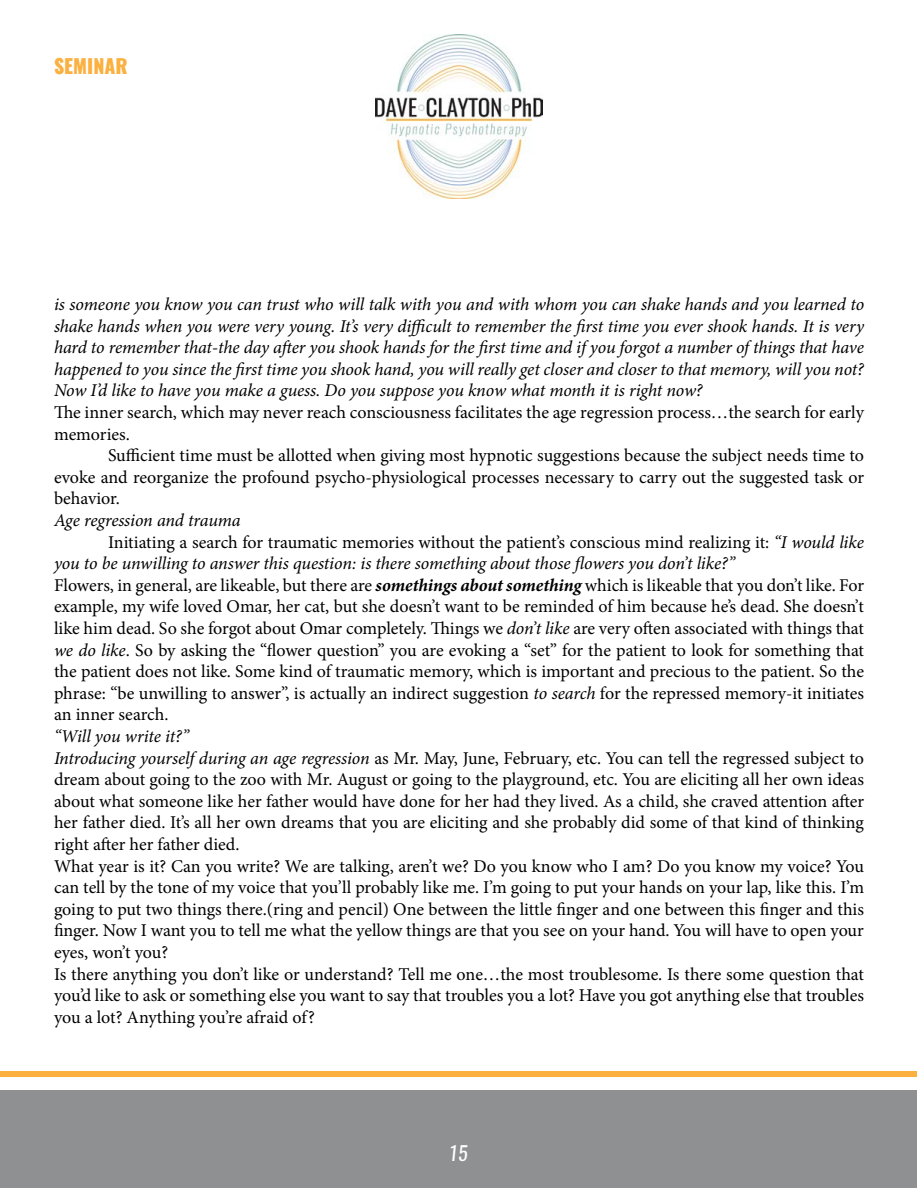
<style>
.page{position:relative;width:918px;height:1188px;background:#fff}
.page>*{position:absolute;margin:0;border:0;box-sizing:border-box;transform-origin:0 0}
.t1{font:800 19.5px "Oswald";color:#fbb040}
.t2{font:19.5px "Oswald";color:#fff}
.t3{font:18px/21.6px "Minion Pro";letter-spacing:-.005em;color:#000}
.t4{font:italic 18px/21.6px "Minion Pro";letter-spacing:-.01em;color:#000;text-align:justify}
.s1{font-style:italic}
.s2{font-weight:700;font-style:italic}
</style>
<div class="page">
<div style="left:0;top:1090px;width:916px;height:98px;background:#8e9092"></div>
<div style="left:1px;top:1071px;width:916px;height:6px;background:#fbb040"></div>
<img style="left:376px;top:34px;width:166px;height:164px">
<p class="t1" style="left:54px;top:52px;width:75px">SEMINAR</p>
<p class="t4" style="left:54px;top:294px;width:812px">is someone you know you can trust who will talk with you and with whom you can shake hands and you learned to shake hands when you were very young. It’s very difficult to remember the first time you ever shook hands. It is very hard to remember that-the day after you shook hands for the first time and if you forgot a number of things that have happened to you since the first time you shook hand, you will really get closer and closer to that memory, will you not?<br>Now I’d like to have you make a guess. Do you suppose you know what month it is right now?</p>
<p class="t3" style="left:54px;top:402px;width:811px">The inner search, which may never reach consciousness facilitates the age regression process…the search for early memories.</p>
<p class="t3" style="left:54px;top:445px;width:812px;text-align:justify;text-indent:54px">Sufficient time must be allotted when giving most hypnotic suggestions because the subject needs time to evoke and reorganize the profound psycho-physiological processes necessary to carry out the suggested task or behavior.</p>
<p class="t4" style="left:54px;top:510px;width:188px">Age regression and trauma</p>
<p class="t3" style="left:108px;top:531px;width:757px">Initiating a search for traumatic memories without the patient’s conscious mind realizing it: <span class="s1">“I would like</span></p>
<p class="t4" style="left:54px;top:553px;width:682px">you to be unwilling to answer this question: is there something about those flowers you don’t like?”</p>
<p class="t3" style="left:54px;top:574px;width:812px">Flowers, in general, are likeable, but there are <span class="s2">somethings about something</span> which is likeable that you don’t like. For</p>
<p class="t3" style="left:54px;top:596px;width:811px">example, my wife loved Omar, her cat, but she doesn’t want to be reminded of him because he’s dead. She doesn’t</p>
<p class="t3" style="left:54px;top:618px;width:811px">like him dead. So she forgot about Omar completely. Things we <span class="s1">don’t like</span> are very often associated with things that</p>
<p class="t3" style="left:54px;top:639px;width:812px"><span class="s1">we do like</span>. So by asking the “flower question” you are evoking a “set” for the patient to look for something that</p>
<p class="t3" style="left:54px;top:661px;width:812px">the patient does not like. Some kind of traumatic memory, which is important and precious to the patient. So the</p>
<p class="t3" style="left:54px;top:682px;width:811px">phrase: “be unwilling to answer”, is actually an indirect suggestion <span class="s1">to search</span> for the repressed memory-it initiates</p>
<p class="t3" style="left:54px;top:704px;width:116px">an inner search.</p>
<p class="t3" style="left:54px;top:726px;width:812px"><span class="s1">“Will you write it?”<br>Introducing yourself during an age regression</span> as Mr. May, June, February, etc. You can tell the regressed subject to dream about going to the zoo with Mr. August or going to the playground, etc. You are eliciting all her own ideas about what someone like her father would have done for her had they lived. As a child, she craved attention after her father died. It’s all her own dreams that you are eliciting and she probably did some of that kind of thinking right after her father died.<br>What year is it? Can you write? We are talking, aren’t we? Do you know who I am? Do you know my voice? You can tell by the tone of my voice that you’ll probably like me. I’m going to put your hands on your lap, like this. I’m going to put two things there.(ring and pencil) One between the little finger and one between this finger and this finger. Now I want you to tell me what the yellow things are that you see on your hand. You will have to open your eyes, won’t you?<br>Is there anything you don’t like or understand? Tell me one…the most troublesome. Is there some question that you’d like to ask or something else you want to say that troubles you a lot? Have you got anything else that troubles you a lot? Anything you’re afraid of?</p>
<p class="t2" style="left:449px;top:1139px;width:21px">15</p>
</div>
